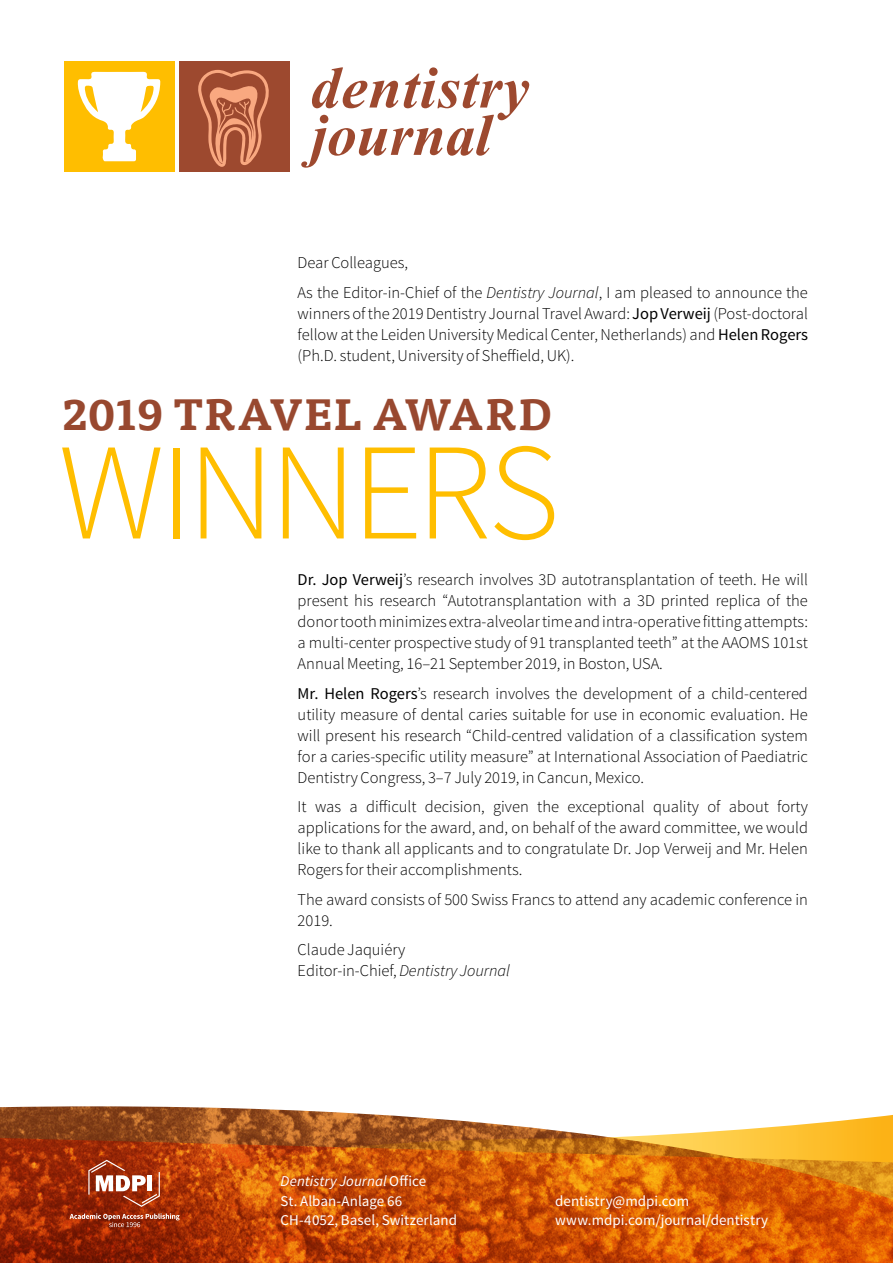
<style>
.page{position:relative;width:893px;height:1263px;background:#fff}
.page>*{position:absolute;margin:0;border:0;box-sizing:border-box;transform-origin:0 0}
.t1{font:300 138px "Source Sans Pro";letter-spacing:-.035em;color:#ffbe00}
.t2{font:700 43.2px "Tisa OT";color:#98482f}
.t3{font:300 16.5px/21px "Source Sans Pro";color:#000;text-align:justify}
.t4{font:15px/19.5px "Source Sans Pro";letter-spacing:.005em;color:#fff}
.s1{font-style:italic}
.s2{font-weight:400}
</style>
<div class="page">
<img style="left:0;top:1106px;width:348px;height:7px">
<svg style="left:0;top:1113px;width:893px;height:150px;background:#c65f19"></svg>
<svg style="left:88px;top:1160px;width:72px;height:47px"></svg>
<svg style="left:70px;top:1213px;width:110px;height:14px;background:#a94d32"></svg>
<div style="left:64px;top:61px;width:110px;height:111px;background:#ffbe00"></div>
<svg style="left:78px;top:72px;width:82px;height:89px"></svg>
<div style="left:179px;top:61px;width:111px;height:111px;background:#9d492f"></div>
<svg style="left:198px;top:70px;width:71px;height:97px"></svg>
<svg style="left:301px;top:67px;width:228px;height:101px"></svg>
<p class="t3" style="left:298px;top:248px;width:512px;line-height:29.5px">Dear Colleagues,<br>As the Editor-in-Chief of the <span class="s1">Dentistry Journal</span>, I am pleased to announce the</p>
<p class="t3" style="left:298px;top:303px;width:512px">winners of the 2019 Dentistry Journal Travel Award: <span class="s2">Jop Verweij</span> (Post-doctoral fellow at the Leiden University Medical Center, Netherlands) and <span class="s2">Helen Rogers </span>(Ph.D. student, University of Sheffield, UK).</p>
<h2 class="t2" style="left:62px;top:388px;width:491px">2019 TRAVEL AWARD</h2>
<h1 class="t1" style="left:59px;top:409px;width:502px">WINNERS</h1>
<p class="t3" style="left:298px;top:569px;width:512px"><span class="s2">Dr. Jop Verweij</span>’s research involves 3D autotransplantation of teeth. He will present his research “Autotransplantation with a 3D printed replica of the donor tooth minimizes extra-alveolar time and intra-operative fitting attempts: a multi-center prospective study of 91 transplanted teeth” at the AAOMS 101st Annual Meeting, 16–21 September 2019, in Boston, USA.</p>
<p class="t3" style="left:298px;top:683px;width:512px"><span class="s2">Mr. Helen Rogers</span>’s research involves the development of a child-centered utility measure of dental caries suitable for use in economic evaluation. He will present his research “Child-centred validation of a classification system for a caries-specific utility measure” at International Association of Paediatric Dentistry Congress, 3–7 July 2019, in Cancun, Mexico.</p>
<p class="t3" style="left:298px;top:796px;width:512px">It was a difficult decision, given the exceptional quality of about forty applications for the award, and, on behalf of the award committee, we would like to thank all applicants and to congratulate Dr. Jop Verweij and Mr. Helen Rogers for their accomplishments.</p>
<p class="t3" style="left:298px;top:889px;width:512px">The award consists of 500 Swiss Francs to attend any academic conference in<br>2019.</p>
<p class="t3" style="left:298px;top:939px;width:214px">Claude Jaquiéry<br>Editor-in-Chief, <span class="s1">Dentistry Journal</span></p>
<p class="t4" style="left:281px;top:1172px;width:178px"><span class="s1">Dentistry Journal</span> Office<br>St. Alban-Anlage 66<br>CH-4052, Basel, Switzerland</p>
<p class="t4" style="left:555px;top:1191px;width:215px">dentistry@mdpi.com www.mdpi.com/journal/dentistry</p>
</div>
